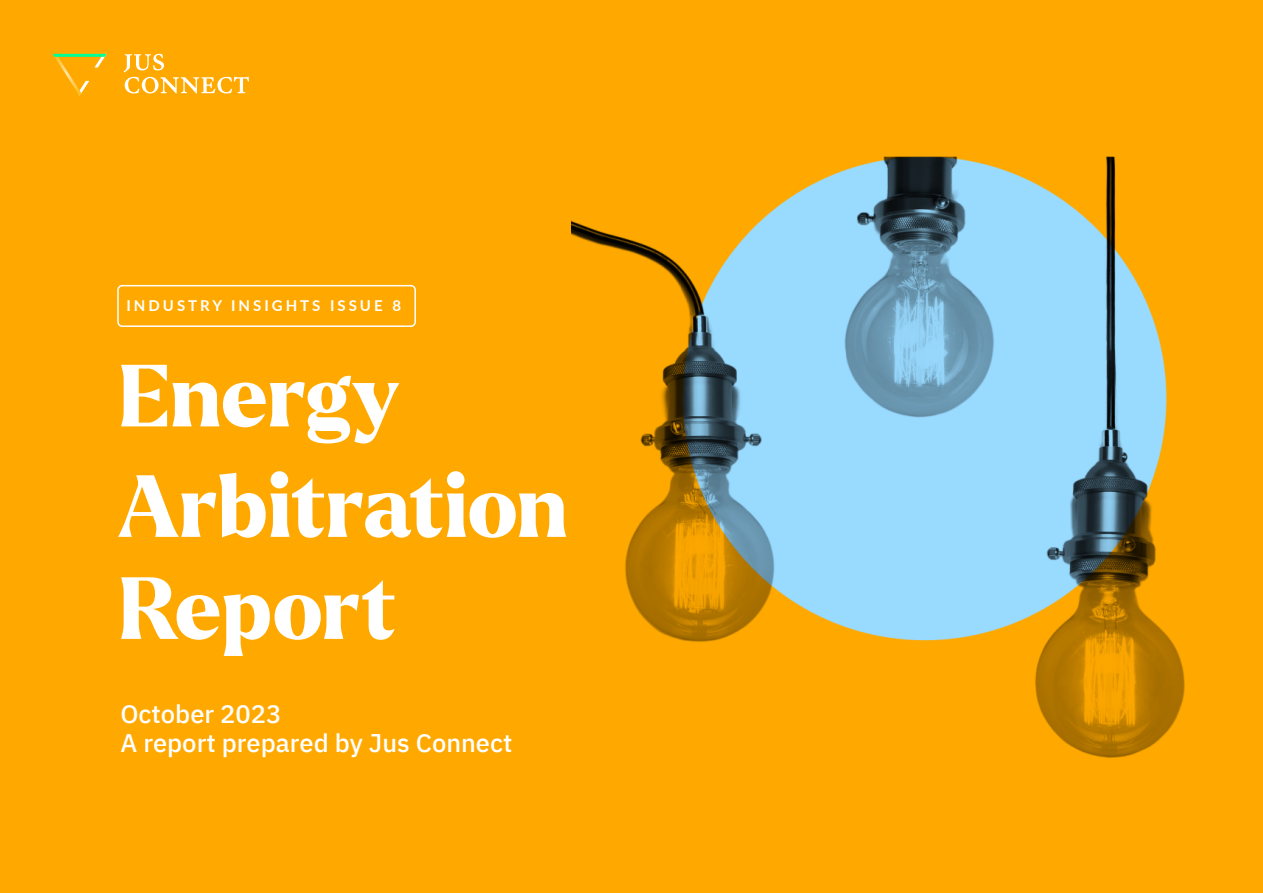
<style>
.page{position:relative;width:1263px;height:893px;background:#ffa900}
.page>*{position:absolute;margin:0;border:0;box-sizing:border-box;transform-origin:0 0}
.t1{font:800 85.5px/110.4px "Larken";color:#fff}
.t2{font:500 25.5px/28.8px "IBM Plex Sans";color:#fff}
.t3{font:700 15px "Lato";letter-spacing:.2em;color:#fff}
</style>
<div class="page">
<svg style="left:124px;top:54px;width:125px;height:39px"></svg>
<svg style="left:53px;top:54px;width:54px;height:42px"></svg>
<div style="left:117px;top:285px;width:299px;height:42px;border:2px solid #fff;border-radius:4px"></div>
<img style="left:572px;top:156px;width:613px;height:602px">
<p class="t3" style="left:126px;top:296px;width:276px">INDUSTRY INSIGHTS ISSUE 8</p>
<h1 class="t1" style="left:118px;top:343px;width:451px">Energy<br>Arbitration</h1>
<h1 class="t1" style="left:118px;top:555px;width:279px">Report</h1>
<p class="t2" style="left:120px;top:699px;width:393px">October 2023<br>A report prepared by Jus Connect</p>
</div>
